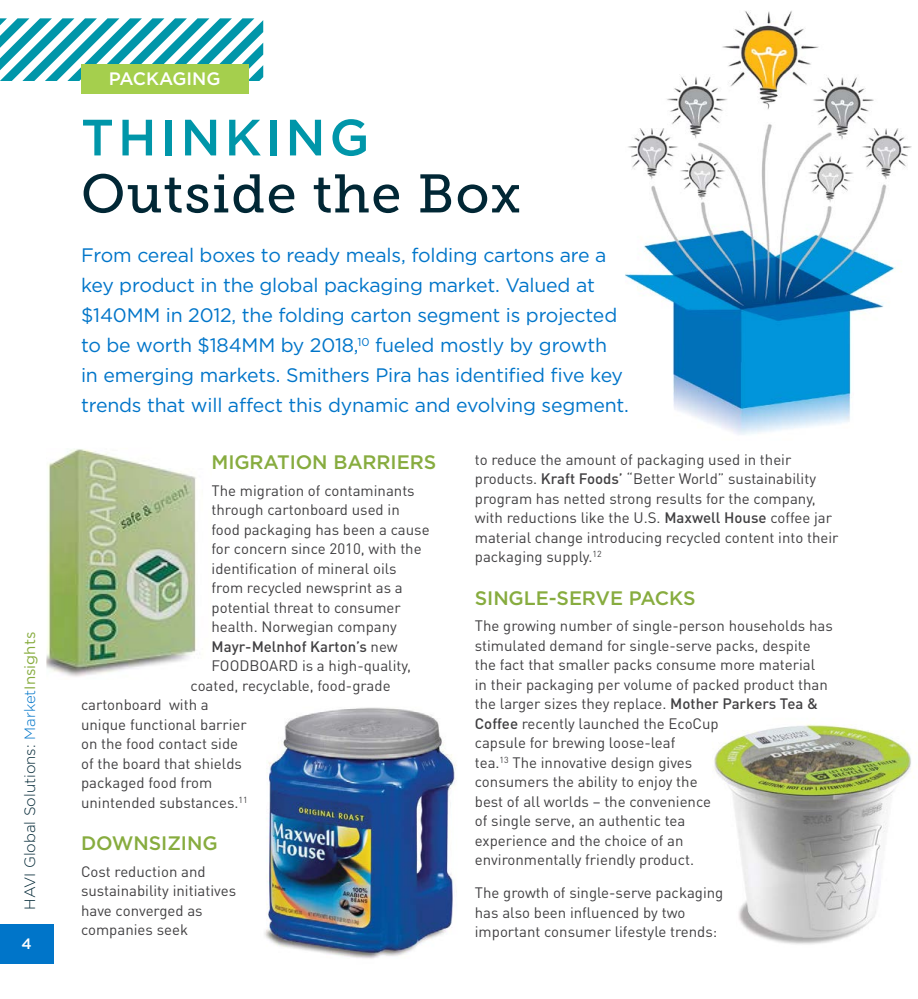
<style>
.page{position:relative;width:918px;height:999px;background:#fff}
.page>*{position:absolute;margin:0;border:0;box-sizing:border-box;transform-origin:0 0}
.t1{font:54px "Museo Slab 500";letter-spacing:.025em;color:#012735}
.t2{font:500 51px "Gotham";letter-spacing:.075em;color:#0096a9}
.t3{font:19.5px/30px "Gotham";letter-spacing:-.01em;color:#0075c9}
.t4{font:500 19.5px "Gotham";letter-spacing:-.005em;color:#87ac3f}
.t5{font:500 18px "Gotham";letter-spacing:-.005em;color:#fff}
.t6{font:15px/19.5px "DINOT";color:#414042}
.t7{font:300 15px "Gotham";color:#012735}
.t8{font:500 15px "DINOT";color:#414042}
.t9{font:500 15px "Gotham";color:#fff}
.s1{color:#0075c9}
.s2{font-weight:400;color:#87ac3f}
.s3{font-weight:400}
.s4{font-weight:500}
</style>
<div class="page">
<img style="left:714px;top:724px;width:200px;height:221px">
<svg style="left:0;top:18px;width:263px;height:63px"></svg>
<img style="left:625px;top:10px;width:287px;height:425px">
<div style="left:81px;top:64px;width:167px;height:29px;background:#a5cf4d"></div>
<img style="left:46px;top:449px;width:151px;height:228px">
<div style="left:0;top:924px;width:53px;height:40px;background:#0075c9"></div>
<img style="left:264px;top:707px;width:193px;height:252px">
<p class="t7" style="left:22px;top:910px;width:279px;rotate:-90deg">HAVI Global Solutions: <span class="s1">Market</span><span class="s2">Insights</span></p>
<p class="t9" style="left:22px;top:935px;width:12px">4</p>
<p class="t5" style="left:109px;top:68px;width:113px">PACKAGING</p>
<h2 class="t2" style="left:81px;top:108px;width:290px">THINKING</h2>
<h1 class="t1" style="left:81px;top:164px;width:441px">Outside the Box</h1>
<p class="t3" style="left:81px;top:240px;width:550px">From cereal boxes to ready meals, folding cartons are a key product in the global packaging market. Valued at $140MM in 2012, the folding carton segment is projected to be worth $184MM by 2018,<sup>10</sup> fueled mostly by growth<br>in emerging markets. Smithers Pira has identified five key trends that will affect this dynamic and evolving segment.</p>
<h3 class="t4" style="left:212px;top:451px;width:226px">MIGRATION BARRIERS</h3>
<p class="t6" style="left:212px;top:480px;width:205px">The migration of contaminants</p>
<p class="t6" style="left:212px;top:499px;width:190px">through cartonboard used in</p>
<p class="t6" style="left:212px;top:519px;width:220px">food packaging has been a cause</p>
<p class="t6" style="left:212px;top:538px;width:212px">for concern since 2010, with the</p>
<p class="t6" style="left:212px;top:558px;width:187px">identification of mineral oils</p>
<p class="t6" style="left:212px;top:577px;width:193px">from recycled newsprint as a</p>
<p class="t6" style="left:212px;top:597px;width:191px">potential threat to consumer</p>
<p class="t6" style="left:212px;top:616px;width:187px">health. Norwegian company</p>
<p class="t8" style="left:212px;top:636px;width:188px">Mayr-Melnhof Karton’s <span class="s3">new</span></p>
<p class="t6" style="left:212px;top:655px;width:201px">FOODBOARD is a high-quality,</p>
<p class="t6" style="left:191px;top:675px;width:202px">coated, recyclable, food-grade</p>
<p class="t6" style="left:81px;top:694px;width:129px">cartonboard with a</p>
<p class="t6" style="left:81px;top:714px;width:167px">unique functional barrier</p>
<p class="t6" style="left:81px;top:733px;width:159px">on the food contact side</p>
<p class="t6" style="left:81px;top:753px;width:162px">of the board that shields</p>
<p class="t6" style="left:81px;top:772px;width:133px">packaged food from</p>
<p class="t6" style="left:81px;top:792px;width:168px">unintended substances.<sup>11</sup></p>
<h3 class="t4" style="left:81px;top:832px;width:138px">DOWNSIZING</h3>
<p class="t6" style="left:81px;top:861px;width:157px">Cost reduction and sustainability initiatives have converged as companies seek</p>
<p class="t6" style="left:475px;top:449px;width:365px">to reduce the amount of packaging used in their products. <span class="s4">Kraft Foods’</span> “Better World” sustainability program has netted strong results for the company, with reductions like the U.S. <span class="s4">Maxwell House</span> coffee jar material change introducing recycled content into their packaging supply.<sup>12</sup></p>
<h3 class="t4" style="left:475px;top:587px;width:222px">SINGLE-SERVE PACKS</h3>
<p class="t6" style="left:475px;top:615px;width:359px">The growing number of single-person households has stimulated demand for single-serve packs, despite the fact that smaller packs consume more material<br>in their packaging per volume of packed product than the larger sizes they replace. <span class="s4">Mother Parkers Tea &amp; Coffee</span> recently launched the EcoCup<br>capsule for brewing loose-leaf<br>tea.<sup>13</sup> The innovative design gives<br>consumers the ability to enjoy the<br>best of all worlds – the convenience<br>of single serve, an authentic tea<br>experience and the choice of an<br>environmentally friendly product.</p>
<p class="t6" style="left:475px;top:882px;width:250px">The growth of single-serve packaging has also been influenced by two important consumer lifestyle trends:</p>
</div>
